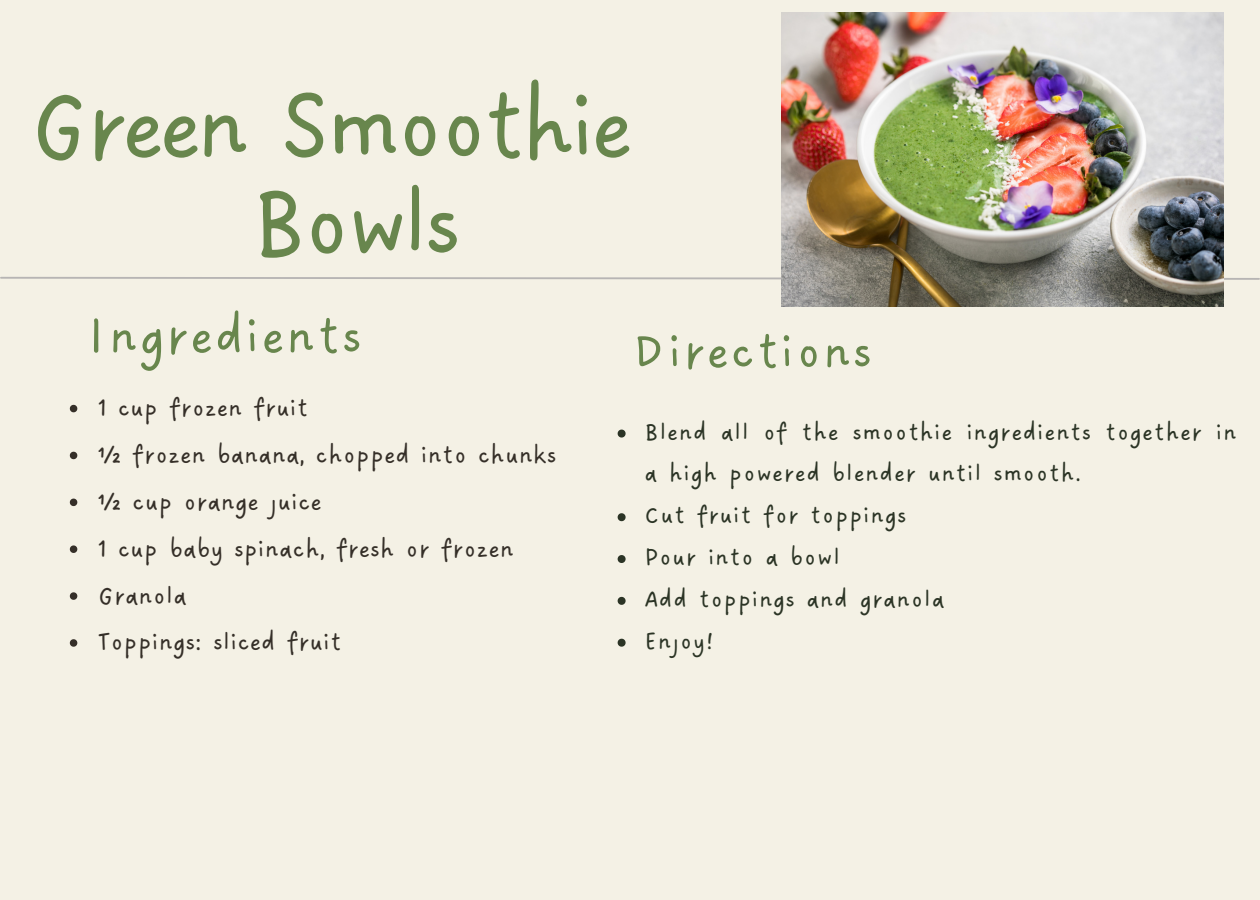
<style>
.page{position:relative;width:1260px;height:900px;background:#f4f1e5}
.page>*{position:absolute;margin:0;border:0;box-sizing:border-box;transform-origin:0 0}
.t1{font:106.25px "DO Sans Regular Alt";letter-spacing:-.065em;color:#68864d}
.t2{font:56.75px "DO Sans Regular Alt";letter-spacing:.02em;color:#68864d}
.t3{font:55px "DO Sans Regular Alt";letter-spacing:.02em;color:#68864d}
.t4{font:27.5px "DO Sans Regular Alt";color:#352f28}
.t5{font:26.25px/41.8px "DO Sans Regular Alt";letter-spacing:.02em;color:#2b3425}
</style>
<div class="page">
<svg style="left:0;top:276px;width:1260px;height:4px"></svg>
<svg style="left:618px;top:430px;width:8px;height:8px"></svg>
<svg style="left:618px;top:513px;width:8px;height:8px"></svg>
<svg style="left:618px;top:555px;width:8px;height:8px"></svg>
<svg style="left:618px;top:597px;width:8px;height:8px"></svg>
<svg style="left:618px;top:639px;width:8px;height:8px"></svg>
<svg style="left:70px;top:405px;width:7px;height:7px"></svg>
<svg style="left:70px;top:452px;width:7px;height:7px"></svg>
<svg style="left:70px;top:499px;width:7px;height:7px"></svg>
<svg style="left:70px;top:545px;width:7px;height:8px"></svg>
<svg style="left:70px;top:592px;width:7px;height:8px"></svg>
<svg style="left:70px;top:639px;width:7px;height:8px"></svg>
<img style="left:781px;top:12px;width:443px;height:295px">
<p class="t1" style="left:28px;top:64px;width:607px">Green Smoothie</p>
<p class="t1" style="left:251px;top:161px;width:212px">Bowls</p>
<p class="t2" style="left:86px;top:303px;width:278px">Ingredients</p>
<p class="t4" style="left:98px;top:392px;width:212px">1 cup frozen fruit</p>
<p class="t4" style="left:98px;top:439px;width:460px">½ frozen banana, chopped into chunks</p>
<p class="t4" style="left:98px;top:486px;width:226px">½ cup orange juice</p>
<p class="t4" style="left:98px;top:533px;width:418px">1 cup baby spinach, fresh or frozen</p>
<p class="t4" style="left:98px;top:579px;width:91px">Granola</p>
<p class="t4" style="left:98px;top:626px;width:245px">Toppings: sliced fruit</p>
<p class="t3" style="left:631px;top:319px;width:242px">Directions</p>
<p class="t5" style="left:645px;top:412px;width:594px">Blend all of the smoothie ingredients together in a high powered blender until smooth.</p>
<p class="t5" style="left:645px;top:496px;width:263px">Cut fruit for toppings</p>
<p class="t5" style="left:645px;top:538px;width:197px">Pour into a bowl</p>
<p class="t5" style="left:645px;top:579px;width:301px">Add toppings and granola</p>
<p class="t5" style="left:645px;top:621px;width:70px">Enjoy!</p>
</div>
